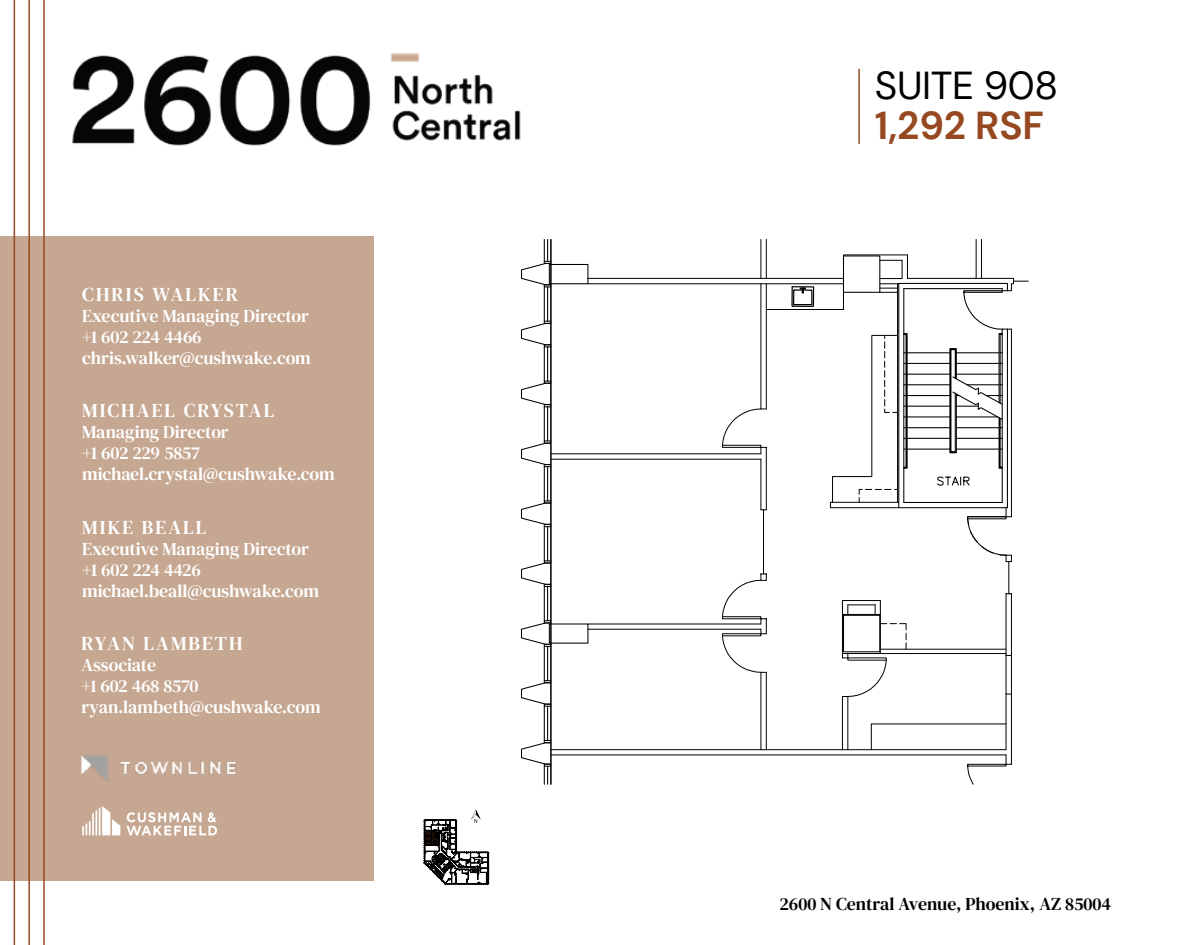
<style>
.page{position:relative;width:1188px;height:945px;background:#fff}
.page>*{position:absolute;margin:0;border:0;box-sizing:border-box;transform-origin:0 0}
.t1{font:38.85px "DM Sans";letter-spacing:-.01em;color:#000}
.t2{font:700 38.85px "DM Sans";color:#964921}
.t3{font:19.5px "DM Serif Text";letter-spacing:.105em;color:#fff}
.t4{font:18px/21px "DM Serif Text";letter-spacing:-.01em;color:#fff}
.t5{font:18px "DM Serif Text";color:#000}
</style>
<div class="page">
<div style="left:0;top:236px;width:374px;height:644px;background:#c6a791"></div>
<hr style="left:28px;top:0;width:2px;height:945px;background:#964921">
<hr style="left:14px;top:0;width:1px;height:945px;background:#964921">
<hr style="left:43px;top:0;width:2px;height:945px;background:#964921">
<img style="left:81px;top:755px;width:155px;height:26px">
<svg style="left:82px;top:806px;width:38px;height:29px"></svg>
<svg style="left:126px;top:812px;width:91px;height:23px"></svg>
<img style="left:43px;top:32px;width:478px;height:136px">
<hr style="left:858px;top:69px;width:2px;height:74px;background:#964921">
<hr style="left:551px;top:239px;width:1px;height:545px;background:#000">
<hr style="left:588px;top:278px;width:178px;height:1px;background:#000">
<hr style="left:588px;top:283px;width:255px;height:1px;background:#000">
<hr style="left:551px;top:749px;width:455px;height:1px;background:#000">
<hr style="left:547px;top:527px;width:1px;height:34px;background:#000">
<hr style="left:544px;top:527px;width:1px;height:34px;background:#000">
<hr style="left:550px;top:527px;width:1px;height:34px;background:#000">
<hr style="left:547px;top:706px;width:1px;height:34px;background:#000">
<hr style="left:544px;top:706px;width:1px;height:34px;background:#000">
<hr style="left:550px;top:706px;width:1px;height:34px;background:#000">
<svg style="left:521px;top:740px;width:31px;height:44px"></svg>
<svg style="left:521px;top:680px;width:31px;height:27px"></svg>
<hr style="left:547px;top:646px;width:1px;height:35px;background:#000">
<hr style="left:544px;top:646px;width:1px;height:35px;background:#000">
<hr style="left:550px;top:646px;width:1px;height:35px;background:#000">
<hr style="left:547px;top:586px;width:1px;height:35px;background:#000">
<hr style="left:544px;top:586px;width:1px;height:35px;background:#000">
<hr style="left:550px;top:586px;width:1px;height:35px;background:#000">
<svg style="left:521px;top:620px;width:31px;height:27px"></svg>
<svg style="left:521px;top:560px;width:31px;height:27px"></svg>
<hr style="left:547px;top:347px;width:1px;height:34px;background:#000">
<hr style="left:544px;top:347px;width:1px;height:34px;background:#000">
<hr style="left:550px;top:347px;width:1px;height:34px;background:#000">
<svg style="left:521px;top:500px;width:31px;height:27px"></svg>
<hr style="left:547px;top:467px;width:1px;height:34px;background:#000">
<hr style="left:544px;top:467px;width:1px;height:34px;background:#000">
<hr style="left:550px;top:467px;width:1px;height:34px;background:#000">
<hr style="left:547px;top:407px;width:1px;height:34px;background:#000">
<hr style="left:544px;top:407px;width:1px;height:34px;background:#000">
<hr style="left:550px;top:407px;width:1px;height:34px;background:#000">
<svg style="left:521px;top:440px;width:31px;height:27px"></svg>
<svg style="left:521px;top:381px;width:31px;height:26px"></svg>
<div style="left:549px;top:264px;width:39px;height:20px;border:1px solid #000"></div>
<hr style="left:547px;top:287px;width:1px;height:34px;background:#000">
<hr style="left:544px;top:287px;width:1px;height:34px;background:#000">
<hr style="left:550px;top:287px;width:1px;height:34px;background:#000">
<svg style="left:521px;top:321px;width:31px;height:26px"></svg>
<svg style="left:521px;top:239px;width:31px;height:48px"></svg>
<hr style="left:551px;top:754px;width:455px;height:1px;background:#000">
<hr style="left:1006px;top:694px;width:1px;height:56px;background:#000">
<hr style="left:1011px;top:694px;width:1px;height:70px;background:#000">
<hr style="left:1006px;top:594px;width:1px;height:61px;background:#000">
<hr style="left:1011px;top:594px;width:1px;height:61px;background:#000">
<hr style="left:907px;top:278px;width:107px;height:1px;background:#000">
<hr style="left:899px;top:283px;width:108px;height:1px;background:#000">
<hr style="left:904px;top:288px;width:98px;height:1px;background:#000">
<hr style="left:904px;top:502px;width:98px;height:1px;background:#000">
<hr style="left:899px;top:507px;width:108px;height:1px;background:#000">
<hr style="left:907px;top:449px;width:43px;height:1px;background:#000">
<hr style="left:907px;top:416px;width:43px;height:1px;background:#000">
<hr style="left:907px;top:427px;width:43px;height:1px;background:#000">
<hr style="left:907px;top:438px;width:43px;height:1px;background:#000">
<hr style="left:907px;top:395px;width:43px;height:1px;background:#000">
<hr style="left:907px;top:363px;width:43px;height:1px;background:#000">
<hr style="left:907px;top:374px;width:43px;height:1px;background:#000">
<hr style="left:907px;top:384px;width:43px;height:1px;background:#000">
<hr style="left:907px;top:406px;width:43px;height:1px;background:#000">
<hr style="left:907px;top:352px;width:43px;height:1px;background:#000">
<hr style="left:897px;top:284px;width:1px;height:218px;background:#000">
<hr style="left:903px;top:289px;width:1px;height:213px;background:#000">
<hr style="left:898px;top:283px;width:1px;height:225px;background:#000">
<hr style="left:766px;top:239px;width:1px;height:39px;background:#000">
<hr style="left:761px;top:239px;width:1px;height:39px;background:#000">
<hr style="left:1011px;top:329px;width:1px;height:188px;background:#000">
<hr style="left:1002px;top:329px;width:1px;height:173px;background:#000">
<hr style="left:1007px;top:329px;width:1px;height:179px;background:#000">
<svg style="left:936px;top:278px;width:92px;height:209px"></svg>
<hr style="left:880px;top:653px;width:126px;height:1px;background:#000">
<hr style="left:880px;top:649px;width:126px;height:1px;background:#000">
<hr style="left:981px;top:239px;width:1px;height:40px;background:#000">
<hr style="left:976px;top:239px;width:1px;height:40px;background:#000">
<hr style="left:766px;top:284px;width:1px;height:125px;background:#000">
<hr style="left:760px;top:284px;width:1px;height:125px;background:#000">
<hr style="left:1006px;top:655px;width:1px;height:39px;background:#000">
<hr style="left:1011px;top:655px;width:1px;height:39px;background:#000">
<hr style="left:1009px;top:562px;width:1px;height:32px;background:#000">
<hr style="left:588px;top:624px;width:173px;height:1px;background:#000">
<hr style="left:588px;top:629px;width:173px;height:1px;background:#000">
<hr style="left:551px;top:453px;width:210px;height:1px;background:#000">
<hr style="left:551px;top:459px;width:210px;height:1px;background:#000">
<hr style="left:760px;top:459px;width:1px;height:51px;background:#000">
<hr style="left:766px;top:447px;width:1px;height:63px;background:#000">
<svg style="left:722px;top:409px;width:44px;height:45px"></svg>
<svg style="left:722px;top:573px;width:45px;height:178px"></svg>
<hr style="left:763px;top:510px;width:1px;height:64px;background:#000">
<hr style="left:842px;top:600px;width:38px;height:1px;background:#000">
<div style="left:842px;top:614px;width:39px;height:40px;border:1px solid #000"></div>
<svg style="left:842px;top:601px;width:39px;height:13px"></svg>
<svg style="left:967px;top:507px;width:45px;height:55px"></svg>
<hr style="left:842px;top:696px;width:1px;height:54px;background:#000">
<hr style="left:847px;top:696px;width:1px;height:54px;background:#000">
<svg style="left:842px;top:623px;width:65px;height:74px"></svg>
<svg style="left:830px;top:332px;width:78px;height:177px"></svg>
<svg style="left:765px;top:254px;width:143px;height:56px"></svg>
<svg style="left:870px;top:723px;width:142px;height:62px"></svg>
<svg style="left:423px;top:809px;width:67px;height:76px"></svg>
<p class="t3" style="left:82px;top:283px;width:157px">CHRIS WALKER</p>
<p class="t4" style="left:82px;top:306px;width:230px">Executive Managing Director +1 602 224 4466 chris.walker@cushwake.com</p>
<p class="t3" style="left:82px;top:399px;width:194px">MICHAEL CRYSTAL</p>
<p class="t4" style="left:82px;top:422px;width:254px">Managing Director<br>+1 602 229 5857 michael.crystal@cushwake.com</p>
<p class="t3" style="left:82px;top:516px;width:126px">MIKE BEALL</p>
<p class="t4" style="left:82px;top:538px;width:238px">Executive Managing Director +1 602 224 4426 michael.beall@cushwake.com</p>
<p class="t3" style="left:81px;top:632px;width:162px">RYAN LAMBETH</p>
<p class="t4" style="left:81px;top:655px;width:241px">Associate<br>+1 602 468 8570 ryan.lambeth@cushwake.com</p>
<h1 class="t1" style="left:875px;top:61px;width:185px">SUITE 908</h1>
<h1 class="t2" style="left:875px;top:101px;width:171px">1,292 RSF</h1>
<p class="t5" style="left:779px;top:893px;width:333px">2600 N Central Avenue, Phoenix, AZ 85004</p>
</div>
